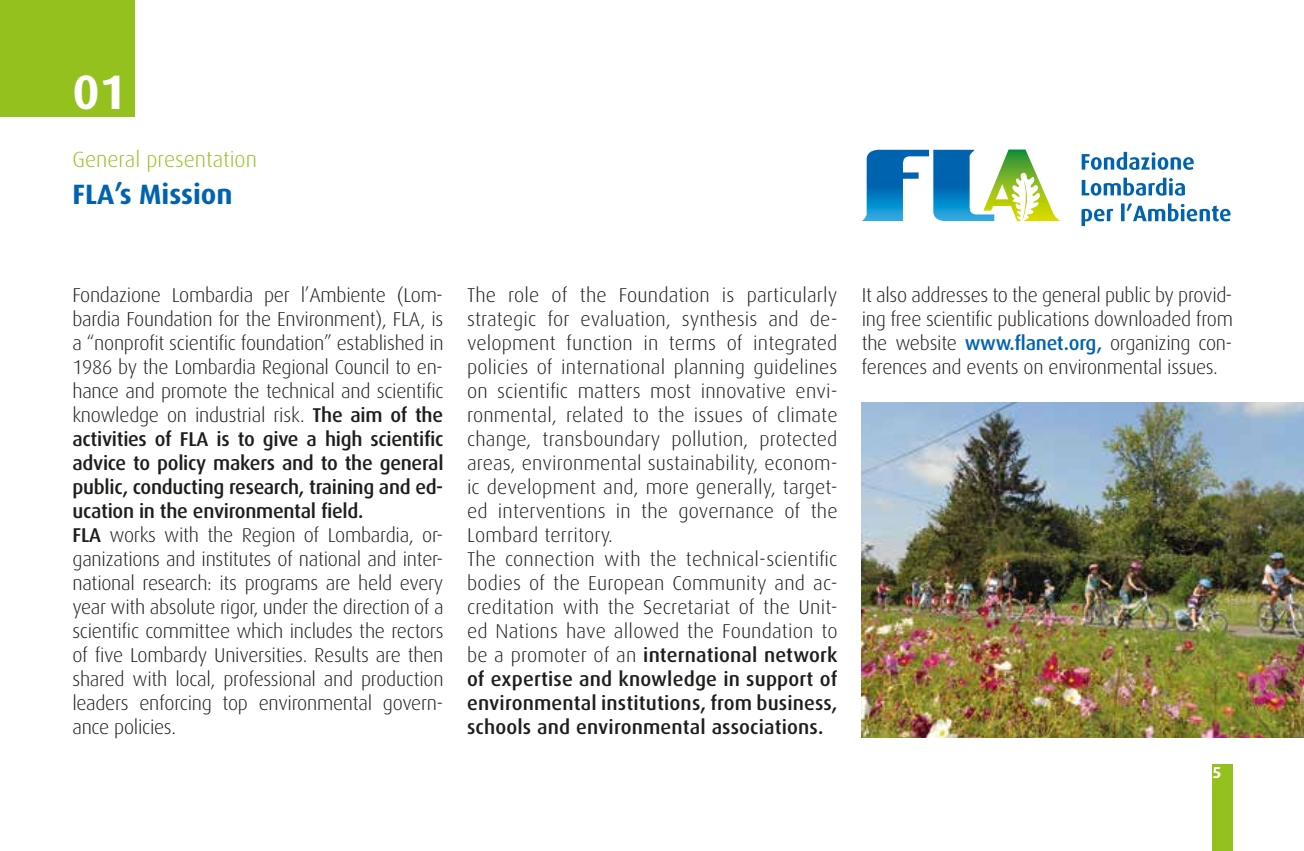
<style>
.page{position:relative;width:1304px;height:851px;background:#fff}
.page>*{position:absolute;margin:0;border:0;box-sizing:border-box;transform-origin:0 0}
.t1{font:700 48.4px "Dax";color:#fff}
.t2{font:700 28px "Dax";color:#0063af}
.t3{font:300 22px "Dax";color:#95c11f}
.t4{font:300 20px/24px "Dax";letter-spacing:-.015em;color:#1d1d1b}
.t5{font:300 20px/24px "Dax";letter-spacing:.01em;color:#1d1d1b}
.t6{font:700 16px "Dax";color:#fff}
.s1{font-weight:500}
.s2{font-weight:500;color:#0063af}
</style>
<div class="page">
<div style="left:0;top:0;width:134px;height:116px;background:#95c11f"></div>
<svg style="left:1081px;top:203px;width:150px;height:23px"></svg>
<svg style="left:1082px;top:178px;width:103px;height:18px"></svg>
<svg style="left:1082px;top:152px;width:112px;height:18px"></svg>
<svg style="left:862px;top:149px;width:198px;height:72px"></svg>
<img style="left:862px;top:403px;width:442px;height:334px">
<div style="left:1212px;top:764px;width:20px;height:86px;background:#95c11f"></div>
<h1 class="t1" style="left:72px;top:65px;width:56px">01</h1>
<p class="t3" style="left:72px;top:147px;width:186px">General presentation</p>
<h2 class="t2" style="left:72px;top:179px;width:162px">FLA’s Mission</h2>
<p class="t4" style="left:72px;top:283px;width:373px">Fondazione Lombardia per l’Ambiente (Lom&shy;bardia Foundation for the Environment), FLA, is a “nonprofit scientific foundation” established in 1986 by the Lombardia Regional Council to en&shy;hance and promote the technical and scientific knowledge on industrial risk. <span class="s1">The aim of the activities of FLA is to give a high scientific advice to policy makers and to the general public, conducting research, training and ed&shy;ucation in the environmental field.<br>FLA</span> works with the Region of Lombardia, or&shy;ganizations and institutes of national and inter&shy;national research: its programs are held every year with absolute rigor, under the direction of a scientific committee which includes the rectors of five Lombardy Universities. Results are then shared with local, professional and production leaders enforcing top environmental govern&shy;ance policies.</p>
<p class="t5" style="left:467px;top:283px;width:372px">The role of the Foundation is particularly strategic for evaluation, synthesis and de&shy;velopment function in terms of integrated policies of international planning guidelines on scientific matters most innovative envi&shy;ronmental, related to the issues of climate change, transboundary pollution, protected areas, environmental sustainability, econom&shy;ic development and, more generally, target&shy;ed interventions in the governance of the Lombard territory.<br>The connection with the technical-scientific bodies of the European Community and ac&shy;creditation with the Secretariat of the Unit&shy;ed Nations have allowed the Foundation to be a promoter of an <span class="s1">international network of expertise and knowledge in support of environmental institutions, from business, schools and environmental associations.</span></p>
<p class="t4" style="left:862px;top:283px;width:373px;text-align:justify">It also addresses to the general public by provid&shy;ing free scientific publications downloaded from the website <span class="s2">www.flanet.org,</span> organizing con&shy;ferences and events on environmental issues.</p>
<p class="t6" style="left:1213px;top:763px;width:11px">5</p>
</div>
